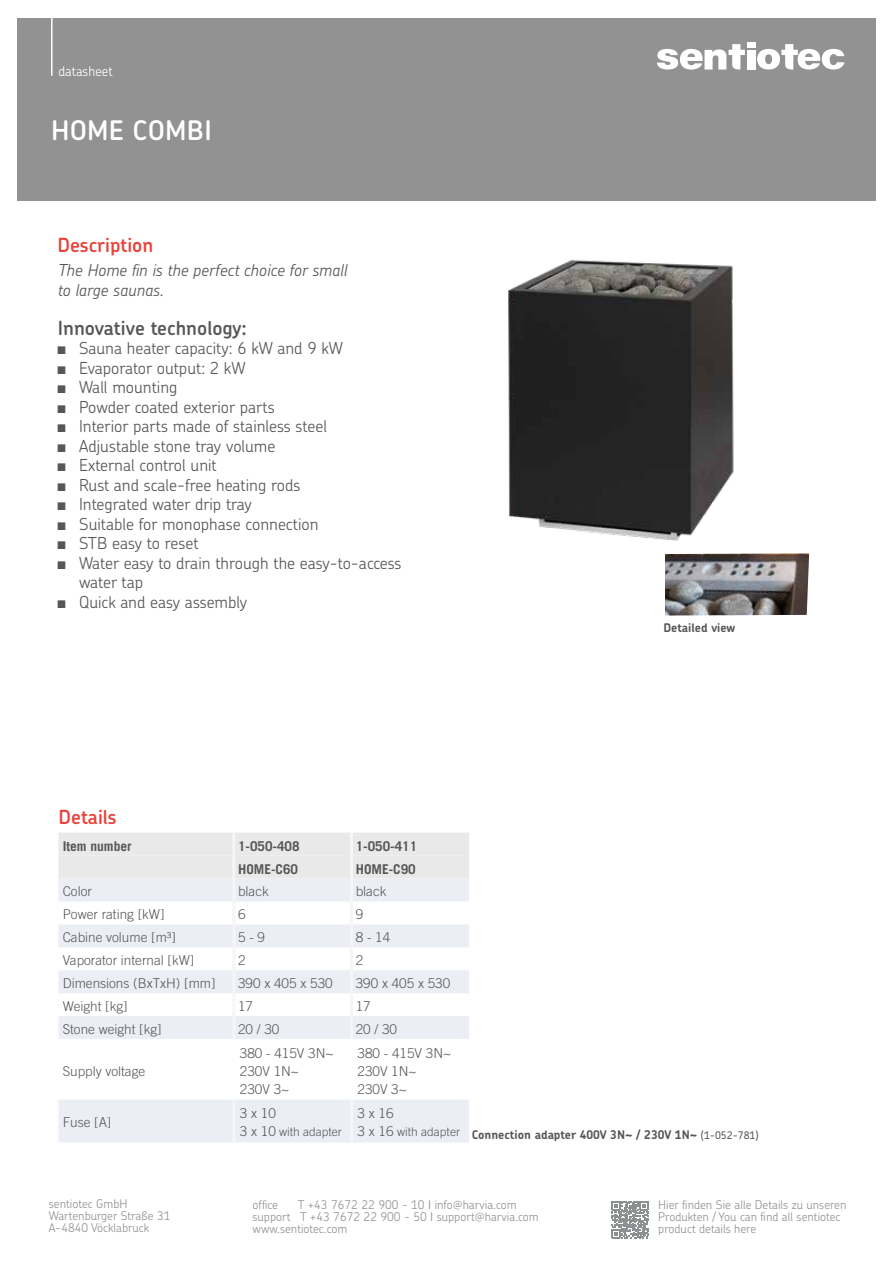
<style>
.page{position:relative;width:893px;height:1263px;background:#fff}
.page>*{position:absolute;margin:0;border:0;box-sizing:border-box;transform-origin:0 0}
.t1{font:600 27px "Chevin Pro";letter-spacing:.01em;color:#fff}
.t2{font:600 19.5px "Chevin Pro";color:#575756}
.t3{font:600 19.5px "Chevin Pro";color:#e8423b}
.t4{font:300 16.5px/19.5px "Chevin Pro";color:#575756}
.t5{font:italic 300 16.5px/19.5px "Chevin Pro";color:#575756}
.t6{font:300 13.5px/18px "Trade Gothic LT Com";color:#575756}
.t7{font:700 13.5px "Trade Gothic LT Com";color:#575756}
.t8{font:300 13.5px "Chevin Pro";color:#fff}
.t9{font:300 12px/12px "Chevin Pro";color:#929292}
.t10{font:700 12px "Chevin Pro";color:#575756}
.t11{font:300 12px "Trade Gothic LT Com";color:#575756}
.s1{font-family:"Arial Narrow";font-weight:400}
.s2{font-size:13.5px}
.s3{font-weight:500;font-size:10.5px}
</style>
<div class="page">
<div style="left:17px;top:18px;width:859px;height:183px;background:#929292"></div>
<svg style="left:657px;top:44px;width:88px;height:26px"></svg>
<svg style="left:757px;top:44px;width:87px;height:26px"></svg>
<div style="left:747px;top:50px;width:8px;height:20px;background:#fff"></div>
<div style="left:747px;top:43px;width:8px;height:5px;background:#fff"></div>
<hr style="left:51px;top:4px;width:2px;height:72px;background:#fff">
<svg style="left:611px;top:1201px;width:37px;height:37px"></svg>
<div style="left:58px;top:833px;width:411px;height:45px;background:#e9e9e9"></div>
<svg style="left:58px;top:878px;width:411px;height:264px;fill:#f3f4f8"></svg>
<hr style="left:232px;top:1039px;width:3px;height:61px;background:#fff">
<hr style="left:350px;top:1039px;width:3px;height:61px;background:#fff">
<hr style="left:232px;top:947px;width:3px;height:23px;background:#f6f6f6">
<hr style="left:232px;top:970px;width:3px;height:23px;background:#f6f6f6">
<hr style="left:232px;top:993px;width:3px;height:23px;background:#f6f6f6">
<hr style="left:232px;top:1016px;width:3px;height:23px;background:#f6f6f6">
<hr style="left:232px;top:832px;width:3px;height:23px;background:#f6f6f6">
<hr style="left:350px;top:832px;width:3px;height:23px;background:#f6f6f6">
<hr style="left:232px;top:855px;width:3px;height:23px;background:#f6f6f6">
<hr style="left:350px;top:855px;width:3px;height:23px;background:#f6f6f6">
<hr style="left:232px;top:878px;width:3px;height:23px;background:#f6f6f6">
<hr style="left:350px;top:878px;width:3px;height:23px;background:#f6f6f6">
<hr style="left:232px;top:901px;width:3px;height:23px;background:#f6f6f6">
<hr style="left:350px;top:901px;width:3px;height:23px;background:#f6f6f6">
<hr style="left:232px;top:924px;width:3px;height:23px;background:#f6f6f6">
<hr style="left:350px;top:924px;width:3px;height:23px;background:#f6f6f6">
<hr style="left:350px;top:947px;width:3px;height:23px;background:#f6f6f6">
<hr style="left:350px;top:970px;width:3px;height:23px;background:#f6f6f6">
<hr style="left:350px;top:993px;width:3px;height:23px;background:#f6f6f6">
<hr style="left:350px;top:1016px;width:3px;height:23px;background:#f6f6f6">
<hr style="left:232px;top:1100px;width:3px;height:42px;background:#f6f6f6">
<hr style="left:350px;top:1100px;width:3px;height:42px;background:#f6f6f6">
<svg style="left:665px;top:553px;width:145px;height:63px;background:#7e7b7c"></svg>
<img style="left:509px;top:259px;width:225px;height:282px">
<p class="t8" style="left:58px;top:62px;width:56px">datasheet</p>
<h1 class="t1" style="left:51px;top:112px;width:162px">HOME COMBI</h1>
<p class="t3" style="left:57px;top:232px;width:97px">Description</p>
<p class="t5" style="left:58px;top:260px;width:291px">The Home fin is the perfect choice for small to large saunas.</p>
<p class="t2" style="left:58px;top:315px;width:191px">Innovative technology:</p>
<p class="t4" style="left:58px;top:338px;width:287px"><span class="s1">■</span> Sauna heater capacity: 6 kW and 9 kW</p>
<p class="t4" style="left:58px;top:358px;width:189px"><span class="s1">■</span> Evaporator output: 2 kW</p>
<p class="t4" style="left:58px;top:377px;width:121px"><span class="s1">■</span> Wall mounting</p>
<p class="t4" style="left:58px;top:397px;width:219px"><span class="s1">■</span> Powder coated exterior parts</p>
<p class="t4" style="left:58px;top:416px;width:271px"><span class="s1">■</span> Interior parts made of stainless steel</p>
<p class="t4" style="left:58px;top:436px;width:219px"><span class="s1">■</span> Adjustable stone tray volume</p>
<p class="t4" style="left:58px;top:455px;width:161px"><span class="s1">■</span> External control unit</p>
<p class="t4" style="left:58px;top:475px;width:244px"><span class="s1">■</span> Rust and scale-free heating rods</p>
<p class="t4" style="left:58px;top:494px;width:196px"><span class="s1">■</span> Integrated water drip tray</p>
<p class="t4" style="left:58px;top:514px;width:262px"><span class="s1">■</span> Suitable for monophase connection</p>
<p class="t4" style="left:58px;top:533px;width:142px"><span class="s1">■</span> STB easy to reset</p>
<p class="t4" style="left:79px;top:553px;width:324px;text-indent:-21px"><span class="s1">■</span> Water easy to drain through the easy-to-access water tap</p>
<p class="t4" style="left:58px;top:592px;width:191px"><span class="s1">■</span> Quick and easy assembly</p>
<p class="t3" style="left:58px;top:804px;width:60px">Details</p>
<p class="t7" style="left:63px;top:837px;width:70px">Item number</p>
<p class="t7" style="left:238px;top:837px;width:63px">1-050-408</p>
<p class="t7" style="left:356px;top:837px;width:63px">1-050-411</p>
<p class="t7" style="left:238px;top:860px;width:62px">HOME-C60</p>
<p class="t7" style="left:356px;top:860px;width:62px">HOME-C90</p>
<p class="t6" style="left:63px;top:882px;width:31px">Color</p>
<p class="t6" style="left:238px;top:882px;width:32px">black</p>
<p class="t6" style="left:356px;top:882px;width:32px">black</p>
<p class="t6" style="left:63px;top:905px;width:103px">Power rating [kW]</p>
<p class="t6" style="left:238px;top:905px;width:9px">6</p>
<p class="t6" style="left:356px;top:905px;width:9px">9</p>
<p class="t6" style="left:63px;top:928px;width:115px">Cabine volume [m³]</p>
<p class="t6" style="left:238px;top:928px;width:29px">5 - 9</p>
<p class="t6" style="left:356px;top:928px;width:36px">8 - 14</p>
<p class="t6" style="left:63px;top:951px;width:133px">Vaporator internal [kW]</p>
<p class="t6" style="left:238px;top:951px;width:9px">2</p>
<p class="t6" style="left:356px;top:951px;width:9px">2</p>
<p class="t6" style="left:63px;top:974px;width:154px">Dimensions (BxTxH) [mm]</p>
<p class="t6" style="left:238px;top:974px;width:96px">390 x 405 x 530</p>
<p class="t6" style="left:356px;top:974px;width:96px">390 x 405 x 530</p>
<p class="t6" style="left:63px;top:997px;width:67px">Weight [kg]</p>
<p class="t6" style="left:238px;top:997px;width:17px">17</p>
<p class="t6" style="left:356px;top:997px;width:17px">17</p>
<p class="t6" style="left:63px;top:1020px;width:101px">Stone weight [kg]</p>
<p class="t6" style="left:238px;top:1020px;width:43px">20 / 30</p>
<p class="t6" style="left:356px;top:1020px;width:43px">20 / 30</p>
<p class="t6" style="left:63px;top:1062px;width:84px">Supply voltage</p>
<p class="t6" style="left:240px;top:1044px;width:95px">380 - 415V 3N~<br>230V 1N~<br>230V 3~</p>
<p class="t6" style="left:358px;top:1044px;width:95px">380 - 415V 3N~<br>230V 1N~<br>230V 3~</p>
<p class="t10" style="left:663px;top:620px;width:74px">Detailed view</p>
<p class="t6" style="left:63px;top:1113px;width:50px">Fuse [A]</p>
<p class="t6" style="left:240px;top:1104px;width:38px">3 x 10</p>
<p class="t11" style="left:240px;top:1125px;width:104px"><span class="s2">3 x 10</span> with adapter</p>
<p class="t6" style="left:357px;top:1104px;width:38px">3 x 16</p>
<p class="t10" style="left:357px;top:1127px;width:403px"><sup>3</sup> <sup>x</sup> <sup>16</sup> <sup>with</sup> <sup>adapter</sup> Connection adapter 400V 3N~ / 230V 1N~ <span class="s3">(1-052-781)</span></p>
<p class="t9" style="left:49px;top:1197px;width:123px">sentiotec GmbH<br>Wartenburger Straße 31<br>A-4840 Vöcklabruck</p>
<p class="t9" style="left:658px;top:1199px;width:190px">Hier finden Sie alle Details zu unseren<br>Produkten / You can find all sentiotec product details here</p>
<p class="t9" style="left:253px;top:1198px;width:288px;text-indent:45px">T +43 7672 22 900 - 10 info@harvia.com support T +43 7672 22 900 - 50 support@harvia.com www.sentiotec.com</p>
<p class="t9" style="left:253px;top:1198px;width:27px">office</p>
</div>
